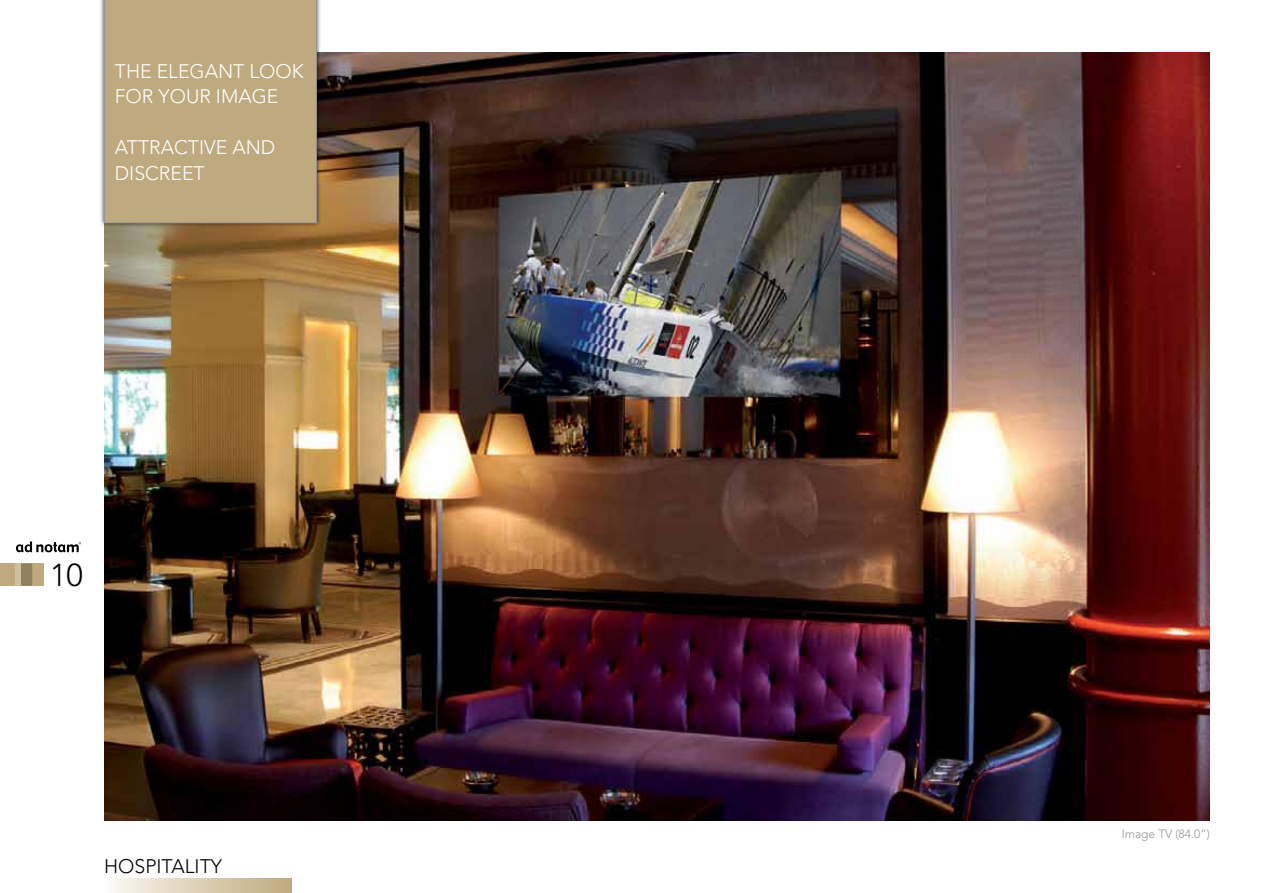
<style>
.page{position:relative;width:1263px;height:893px;background:#fff}
.page>*{position:absolute;margin:0;border:0;box-sizing:border-box;transform-origin:0 0}
.t1{font:300 31.5px "Avenir";color:#000}
.t2{font:300 19.5px "Avenir";color:#fff}
.t3{font:300 19.5px "Avenir";color:#000}
.t4{font:300 12px "Avenir";color:#939598}
</style>
<div class="page">
<svg style="left:16px;top:541px;width:65px;height:11px"></svg>
<div style="left:0;top:563px;width:43px;height:23px;background:#beaa7e"></div>
<div style="left:21px;top:563px;width:11px;height:23px;background:#8f805e"></div>
<div style="left:15px;top:563px;width:6px;height:23px;background:#cebf9d"></div>
<svg style="left:113px;top:878px;width:179px;height:15px;background:#dccfb5"></svg>
<img style="left:104px;top:52px;width:1106px;height:769px">
<div style="left:99px;top:0;width:222px;height:228px;background:#000;opacity:.75"></div>
<div style="left:104px;top:0;width:213px;height:223px;background:#beaa7e"></div>
<p class="t2" style="left:115px;top:60px;width:56px">THE ELEGANT</p>
<p class="t2" style="left:250px;top:60px;width:15px">LOO</p>
<p class="t2" style="left:292px;top:60px;width:11px">K</p>
<p class="t2" style="left:115px;top:85px;width:14px">FOR</p>
<p class="t2" style="left:159px;top:85px;width:14px">YOUR</p>
<p class="t2" style="left:216px;top:85px;width:13px">IMAGE</p>
<p class="t2" style="left:115px;top:136px;width:13px">ATTRACTIVE</p>
<p class="t2" style="left:232px;top:136px;width:15px">AND</p>
<p class="t2" style="left:115px;top:162px;width:13px">DISCREET</p>
<h1 class="t1" style="left:50px;top:557px;width:34px">10</h1>
<p class="t3" style="left:104px;top:854px;width:119px">HOSPITALITY</p>
<p class="t4" style="left:1122px;top:827px;width:90px">IMAGE TV (84.0“)</p>
</div>
